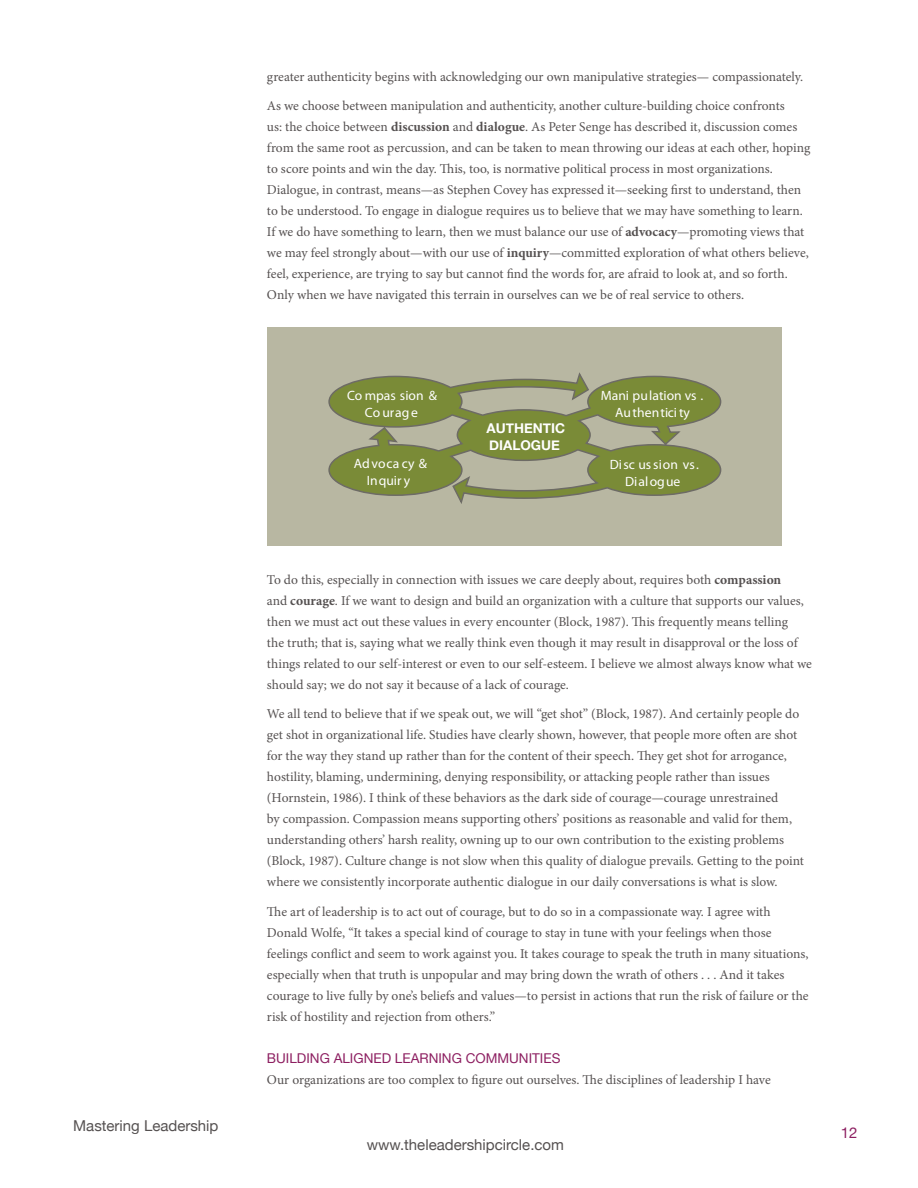
<style>
.page{position:relative;width:918px;height:1188px;background:#fff}
.page>*{position:absolute;margin:0;border:0;box-sizing:border-box;transform-origin:0 0}
.t1{font:15px "Helvetica Neue";color:#555151}
.t2{font:15px "Helvetica Neue";color:#8d1f61}
.Body_copy{font:13.5px/21px "Minion Pro";letter-spacing:-.005em;color:#555151}
.t3{font:13.5px/17.1px "Myriad Pro";color:#fff;text-align:center}
.Sub_red_caps{font:13.5px "Helvetica Neue";color:#8d1f61}
.t4{font:700 13.5px/16.6px "Helvetica Neue";color:#fff}
.s1{font-weight:700}
</style>
<div class="page">
<div style="left:267px;top:327px;width:514px;height:219px;background:#b8b7a2"></div>
<svg style="left:328px;top:372px;width:394px;height:132px"></svg>
<p class="t1" style="left:73px;top:1117px;width:147px">Mastering Leadership</p>
<p class="Body_copy" style="left:267px;top:66px;width:538px">greater authenticity begins with acknowledging our own manipulative strategies— compassionately.</p>
<p class="Body_copy" style="left:267px;top:96px;width:545px">As we choose between manipulation and authenticity, another culture-building choice confronts<br>us: the choice between <span class="s1">discussion</span> and <span class="s1">dialogue</span>. As Peter Senge has described it, discussion comes from the same root as percussion, and can be taken to mean throwing our ideas at each other, hoping to score points and win the day. This, too, is normative political process in most organizations.<br>Dialogue, in contrast, means—as Stephen Covey has expressed it—seeking first to understand, then to be understood. To engage in dialogue requires us to believe that we may have something to learn.<br>If we do have something to learn, then we must balance our use of <span class="s1">advocacy</span>—promoting views that we may feel strongly about—with our use of <span class="s1">inquiry</span>—committed exploration of what others believe, feel, experience, are trying to say but cannot find the words for, are afraid to look at, and so forth.<br>Only when we have navigated this terrain in ourselves can we be of real service to others.</p>
<p class="t3" style="left:347px;top:387px;width:92px">Co mpas sion &amp;<br>Co urage</p>
<p class="t3" style="left:354px;top:455px;width:75px">Advoca cy &amp;<br>Inquir y</p>
<p class="t4" style="left:487px;top:419px;width:80px">AUTHENTIC<br>DIALOGUE</p>
<p class="t3" style="left:601px;top:387px;width:104px">Mani pulation vs .<br>Authenticity</p>
<p class="t3" style="left:610px;top:455px;width:91px">Disc ussion vs.<br>Dialogue</p>
<p class="Body_copy" style="left:267px;top:569px;width:546px">To do this, especially in connection with issues we care deeply about, requires both <span class="s1">compassion<br></span>and <span class="s1">courage</span>. If we want to design and build an organization with a culture that supports our values, then we must act out these values in every encounter (Block, 1987). This frequently means telling<br>the truth; that is, saying what we really think even though it may result in disapproval or the loss of things related to our self-interest or even to our self-esteem. I believe we almost always know what we should say; we do not say it because of a lack of courage.</p>
<p class="Body_copy" style="left:267px;top:703px;width:539px">We all tend to believe that if we speak out, we will “get shot” (Block, 1987). And certainly people do get shot in organizational life. Studies have clearly shown, however, that people more often are shot for the way they stand up rather than for the content of their speech. They get shot for arrogance, hostility, blaming, undermining, denying responsibility, or attacking people rather than issues (Hornstein, 1986). I think of these behaviors as the dark side of courage—courage unrestrained<br>by compassion. Compassion means supporting others’ positions as reasonable and valid for them, understanding others’ harsh reality, owning up to our own contribution to the existing problems (Block, 1987). Culture change is not slow when this quality of dialogue prevails. Getting to the point where we consistently incorporate authentic dialogue in our daily conversations is what is slow.</p>
<p class="Body_copy" style="left:267px;top:901px;width:543px">The art of leadership is to act out of courage, but to do so in a compassionate way. I agree with Donald Wolfe, “It takes a special kind of courage to stay in tune with your feelings when those feelings conflict and seem to work against you. It takes courage to speak the truth in many situations, especially when that truth is unpopular and may bring down the wrath of others . . . And it takes courage to live fully by one’s beliefs and values—to persist in actions that run the risk of failure or the risk of hostility and rejection from others.”</p>
<p class="Sub_red_caps" style="left:267px;top:1050px;width:295px">BUILDING ALIGNED LEARNING COMMUNITIES</p>
<p class="Body_copy" style="left:267px;top:1069px;width:505px">Our organizations are too complex to figure out ourselves. The disciplines of leadership I have</p>
<p class="t1" style="left:367px;top:1136px;width:199px">www.theleadershipcircle.com</p>
<p class="t2" style="left:841px;top:1124px;width:18px">12</p>
</div>
